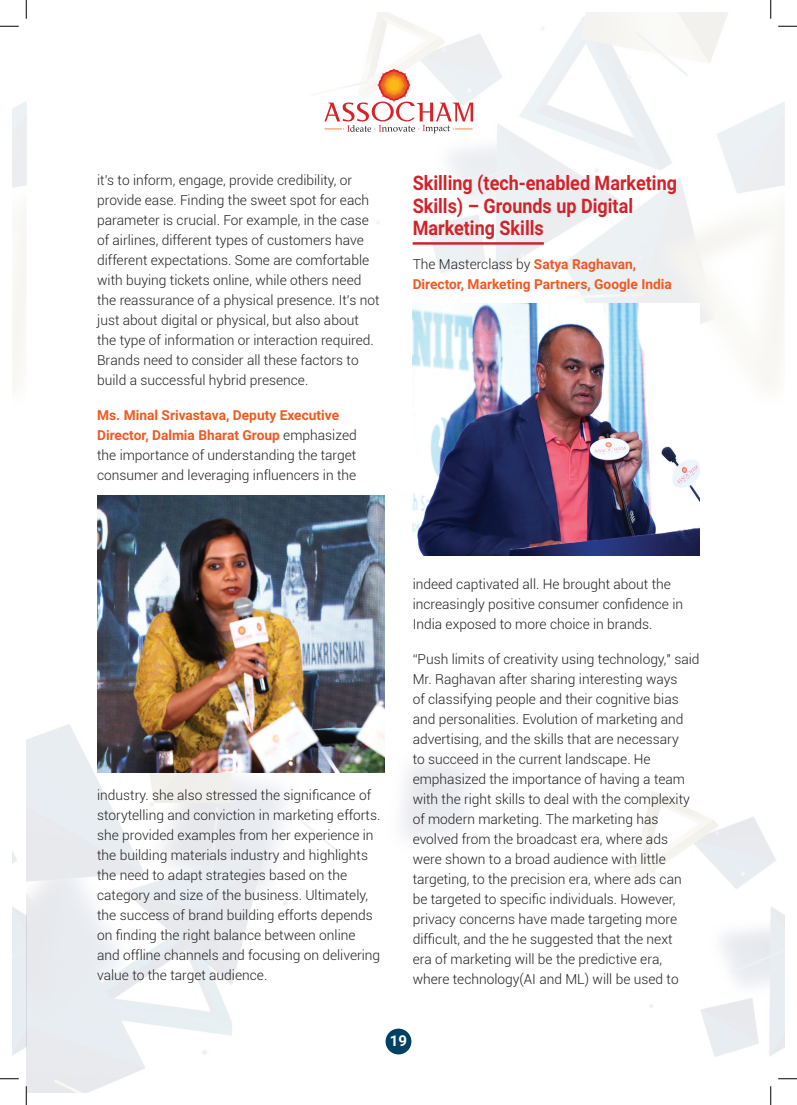
<style>
.page{position:relative;width:797px;height:1105px;background:#fff}
.page>*{position:absolute;margin:0;border:0;box-sizing:border-box;transform-origin:0 0}
.t1{font:700 20px/22.5px "Roboto";color:#d1232a;scale:.9 1}
.t2{font:700 15px "Roboto";color:#fff}
.t3{font:300 13.75px/20px "Roboto";color:#231f20}
.t4{font:700 13.75px/20px "Roboto";color:#f15921}
.s1{font-weight:700;color:#f15921}
.s2{font-weight:300;color:#231f20}
</style>
<div class="page">
<img style="left:311px;top:12px;width:474px;height:462px">
<img style="left:12px;top:683px;width:773px;height:410px">
<div style="left:385px;top:1028px;width:27px;height:27px;background:#024163;border-radius:50%"></div>
<div style="left:384px;top:1027px;width:28px;height:29px;border:1px solid #fff;border-radius:50%"></div>
<svg style="left:324px;top:68px;width:149px;height:66px"></svg>
<hr style="left:412px;top:242px;width:132px;height:3px;background:#d1232a">
<img style="left:412px;top:304px;width:287px;height:251px">
<img style="left:97px;top:496px;width:287px;height:276px">
<svg style="left:0;top:25px;width:19px;height:2px"></svg>
<svg style="left:778px;top:25px;width:19px;height:2px"></svg>
<svg style="left:0;top:1078px;width:19px;height:1px"></svg>
<svg style="left:778px;top:1078px;width:19px;height:1px"></svg>
<svg style="left:25px;top:0;width:2px;height:19px"></svg>
<svg style="left:25px;top:1086px;width:2px;height:19px"></svg>
<svg style="left:770px;top:0;width:1px;height:19px"></svg>
<svg style="left:770px;top:1086px;width:1px;height:19px"></svg>
<p class="t3" style="left:97px;top:170px;width:284px">it's to inform, engage, provide credibility, or provide ease. Finding the sweet spot for each parameter is crucial. For example, in the case of airlines, different types of customers have different expectations. Some are comfortable with buying tickets online, while others need the reassurance of a physical presence. It's not just about digital or physical, but also about the type of information or interaction required.<br>Brands need to consider all these factors to build a successful hybrid presence.</p>
<p class="t3" style="left:97px;top:404px;width:261px"><span class="s1">Ms. Minal Srivastava, Deputy Executive Director, Dalmia Bharat Group</span> emphasized the importance of understanding the target consumer and leveraging influencers in the</p>
<h1 class="t1" style="left:412px;top:171px;width:295px">Skilling (tech-enabled Marketing<br>Skills) – Grounds up Digital<br>Marketing Skills</h1>
<p class="t4" style="left:412px;top:254px;width:261px"><span class="s2">The Masterclass by</span> Satya Raghavan,<br>Director, Marketing Partners, Google India</p>
<p class="t3" style="left:97px;top:784px;width:285px">industry. she also stressed the significance of storytelling and conviction in marketing efforts. she provided examples from her experience in the building materials industry and highlights the need to adapt strategies based on the category and size of the business. Ultimately, the success of brand building efforts depends on finding the right balance between online and offline channels and focusing on delivering value to the target audience.</p>
<p class="t3" style="left:412px;top:574px;width:272px">indeed captivated all. He brought about the increasingly positive consumer confidence in<br>India exposed to more choice in brands.</p>
<p class="t3" style="left:412px;top:648px;width:288px">“Push limits of creativity using technology," said Mr. Raghavan after sharing interesting ways<br>of classifying people and their cognitive bias and personalities. Evolution of marketing and advertising, and the skills that are necessary<br>to succeed in the current landscape. He emphasized the importance of having a team with the right skills to deal with the complexity of modern marketing. The marketing has evolved from the broadcast era, where ads were shown to a broad audience with little targeting, to the precision era, where ads can be targeted to specific individuals. However, privacy concerns have made targeting more difficult, and the he suggested that the next<br>era of marketing will be the predictive era, where technology(AI and ML) will be used to</p>
<p class="t2" style="left:390px;top:1030px;width:19px">19</p>
</div>
